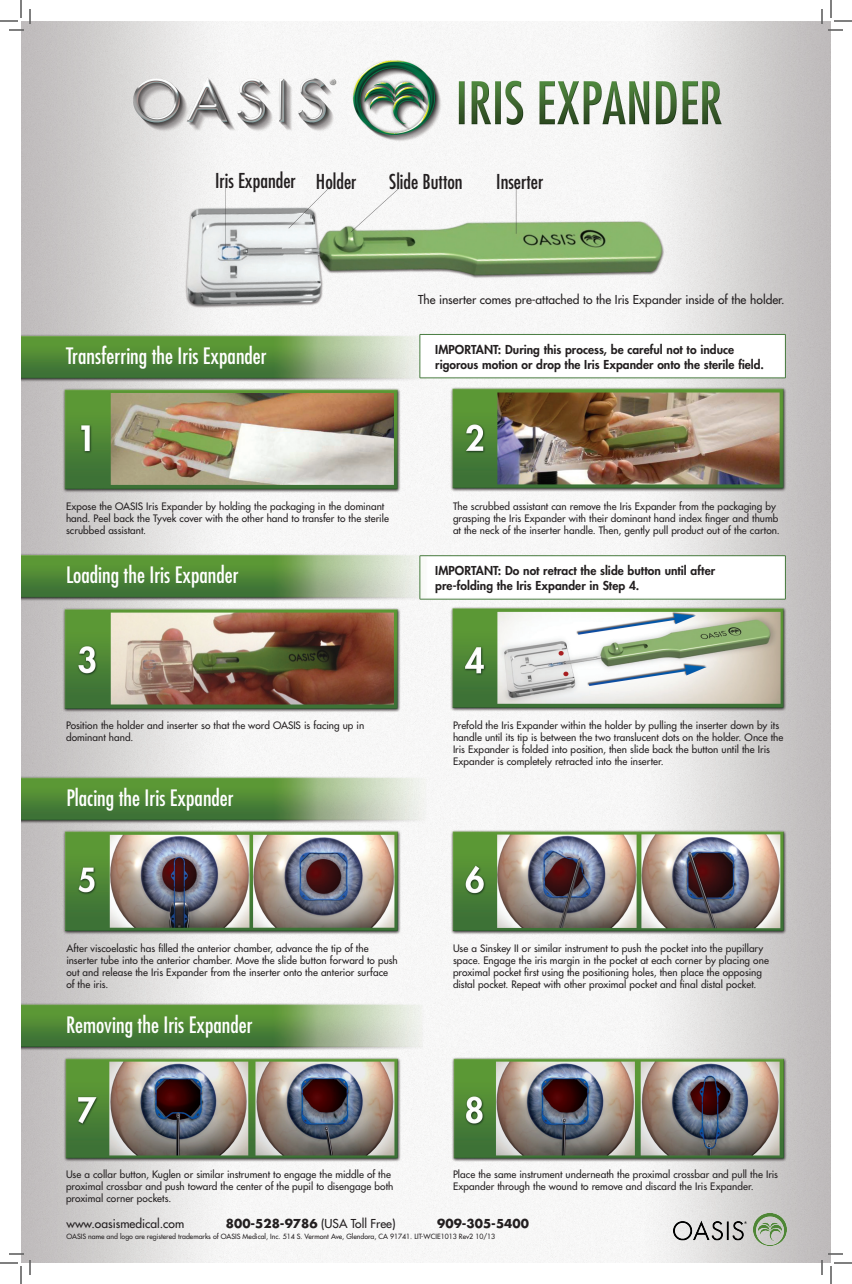
<style>
.page{position:relative;width:852px;height:1284px;background:#fff}
.page>*{position:absolute;margin:0;border:0;box-sizing:border-box;transform-origin:0 0}
.t1{font:condensed 22px "Futura Std";color:#fff}
.t2{font:condensed 20px "Futura Std";color:#231f20}
.t3{font:800 12px "Futura Std";letter-spacing:.005em;color:#231f20}
.t4{font:500 12px "Futura Std";color:#231f20}
.t5{font:700 12px "Futura Std";color:#231f20}
.t6{font:500 10px/12px "Futura Std";letter-spacing:.005em;color:#231f20}
.t7{font:500 7px "Futura Std";color:#231f20}
.s1{font-weight:700}
</style>
<div class="page">
<img style="left:21px;top:21px;width:810px;height:1242px">
<img style="left:673px;top:1214px;width:113px;height:32px">
<svg style="left:0;top:0;width:31px;height:31px"></svg>
<svg style="left:0;top:1253px;width:31px;height:31px"></svg>
<svg style="left:821px;top:0;width:31px;height:31px"></svg>
<svg style="left:821px;top:1253px;width:31px;height:31px"></svg>
<p class="t2" style="left:215px;top:169px;width:83px">Iris Expander</p>
<p class="t2" style="left:316px;top:170px;width:42px">Holder</p>
<p class="t2" style="left:389px;top:170px;width:75px">Slide Button</p>
<p class="t2" style="left:496px;top:170px;width:49px">Inserter</p>
<p class="t1" style="left:66px;top:343px;width:202px">Transferring the Iris Expander</p>
<p class="t4" style="left:418px;top:292px;width:368px">The inserter comes pre-attached to the Iris Expander inside of the holder.</p>
<p class="t3" style="left:435px;top:342px;width:300px">IMPORTANT: During this process, be careful not to induce</p>
<p class="t3" style="left:435px;top:357px;width:330px">rigorous motion or drop the Iris Expander onto the sterile field.</p>
<p class="t6" style="left:66px;top:501px;width:324px">Expose the OASIS Iris Expander by holding the packaging in the dominant hand. Peel back the Tyvek cover with the other hand to transfer to the sterile scrubbed assistant.</p>
<p class="t1" style="left:66px;top:562px;width:174px">Loading the Iris Expander</p>
<p class="t6" style="left:453px;top:501px;width:328px">The scrubbed assistant can remove the Iris Expander from the packaging by grasping the Iris Expander with their dominant hand index finger and thumb at the neck of the inserter handle. Then, gently pull product out of the carton.</p>
<p class="t3" style="left:435px;top:563px;width:281px">IMPORTANT: Do not retract the slide button until after</p>
<p class="t3" style="left:435px;top:577px;width:206px">pre-folding the Iris Expander in Step 4.</p>
<p class="t6" style="left:66px;top:720px;width:300px">Position the holder and inserter so that the word OASIS is facing up in dominant hand.</p>
<p class="t1" style="left:66px;top:785px;width:169px">Placing the Iris Expander</p>
<p class="t6" style="left:453px;top:720px;width:332px">Prefold the Iris Expander within the holder by pulling the inserter down by its handle until its tip is between the two translucent dots on the holder. Once the Iris Expander is folded into position, then slide back the button until the Iris Expander is completely retracted into the inserter.</p>
<p class="t6" style="left:66px;top:942px;width:333px">After viscoelastic has filled the anterior chamber, advance the tip of the inserter tube into the anterior chamber. Move the slide button forward to push out and release the Iris Expander from the inserter onto the anterior surface of the iris.</p>
<p class="t1" style="left:66px;top:1012px;width:188px">Removing the Iris Expander</p>
<p class="t6" style="left:66px;top:1169px;width:329px">Use a collar button, Kuglen or similar instrument to engage the middle of the proximal crossbar and push toward the center of the pupil to disengage both proximal corner pockets.</p>
<p class="t6" style="left:453px;top:942px;width:317px">Use a Sinskey II or similar instrument to push the pocket into the pupillary space. Engage the iris margin in the pocket at each corner by placing one proximal pocket first using the positioning holes, then place the opposing distal pocket. Repeat with other proximal pocket and final distal pocket.</p>
<p class="t6" style="left:453px;top:1169px;width:327px">Place the same instrument underneath the proximal crossbar and pull the Iris<br>Expander through the wound to remove and discard the Iris Expander.</p>
<p class="t4" style="left:66px;top:1216px;width:119px">www.oasismedical.com</p>
<p class="t4" style="left:226px;top:1216px;width:171px"><span class="s1">800-528-9786</span> (USA Toll Free)</p>
<p class="t5" style="left:437px;top:1215px;width:93px">909-305-5400</p>
<p class="t7" style="left:66px;top:1232px;width:430px">OASIS name and logo are registered trademarks of OASIS Medical, Inc. 514 S. Vermont Ave, Glendora, CA 91741. LIT-WCIE1013 Rev2 10/13</p>
</div>
